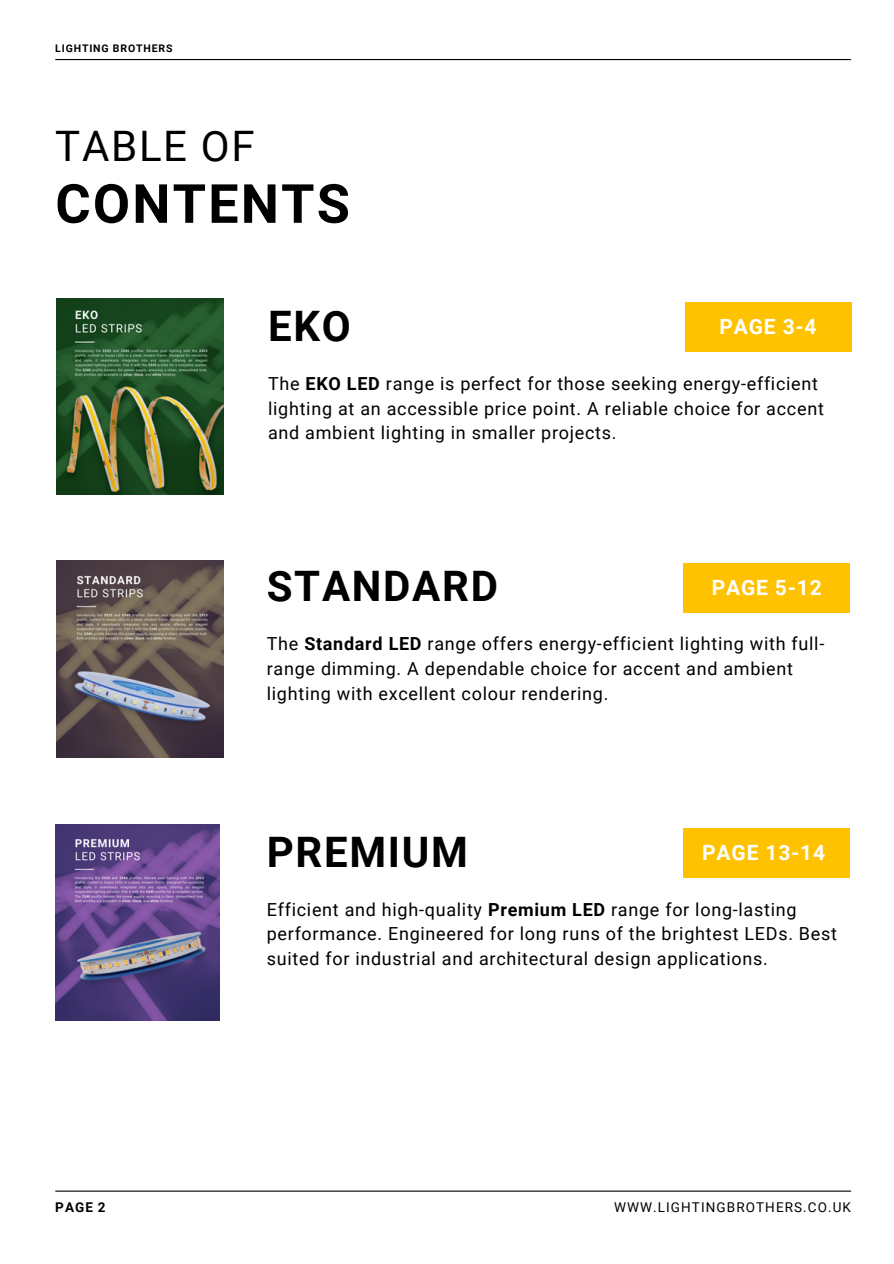
<style>
.page{position:relative;width:894px;height:1264px;background:#fff}
.page>*{position:absolute;margin:0;border:0;box-sizing:border-box;transform-origin:0 0}
.t1{font:700 54px "Roboto";letter-spacing:.04em;color:#000}
.t2{font:700 42px "Roboto";letter-spacing:.04em;color:#000}
.t3{font:42px "Roboto";letter-spacing:.04em;color:#000}
.t4{font:700 21px "Roboto";letter-spacing:.04em;color:#fff}
.t5{font:18px/24.8px "Roboto";letter-spacing:.04em;color:#000}
.t6{font:13.5px "Roboto";letter-spacing:.08em;color:#000}
.t7{font:700 13.5px "Roboto";color:#000}
.t8{font:700 10.5px "Roboto";letter-spacing:.08em;color:#000}
.s1{font-weight:700}
</style>
<div class="page">
<hr style="left:55px;top:59px;width:795px;height:1px;background:#000">
<hr style="left:55px;top:1190px;width:795px;height:1px;background:#000">
<div style="left:684px;top:302px;width:166px;height:50px;background:#ffc200"></div>
<div style="left:683px;top:563px;width:166px;height:50px;background:#ffc200"></div>
<div style="left:683px;top:828px;width:166px;height:50px;background:#ffc200"></div>
<img style="left:57px;top:298px;width:166px;height:196px">
<img style="left:55px;top:824px;width:165px;height:196px">
<img style="left:57px;top:560px;width:166px;height:197px">
<h1 class="t8" style="left:55px;top:42px;width:119px">LIGHTING BROTHERS</h1>
<p class="t3" style="left:55px;top:122px;width:201px">TABLE OF</p>
<h2 class="t1" style="left:55px;top:173px;width:296px">CONTENTS</h2>
<p class="t2" style="left:268px;top:302px;width:84px">EKO</p>
<p class="t4" style="left:719px;top:314px;width:99px">PAGE 3-4</p>
<h5 class="t5" style="left:268px;top:371px;width:557px">The <span class="s1">EKO LED</span> range is perfect for those seeking energy-efficient lighting at an accessible price point. A reliable choice for accent and ambient lighting in smaller projects.</h5>
<h2 class="t2" style="left:267px;top:562px;width:233px">STANDARD</h2>
<p class="t4" style="left:711px;top:575px;width:111px">PAGE 5-12</p>
<p class="t5" style="left:267px;top:632px;width:559px">The <span class="s1">Standard LED</span> range offers energy-efficient lighting with full&shy;range dimming. A dependable choice for accent and ambient lighting with excellent colour rendering.</p>
<h4 class="t2" style="left:267px;top:827px;width:203px">PREMIUM</h4>
<h3 class="t4" style="left:702px;top:840px;width:124px">PAGE 13-14</h3>
<h2 class="t5" style="left:267px;top:897px;width:571px">Efficient and high-quality <span class="s1">Premium LED</span> range for long-lasting performance. Engineered for long runs of the brightest LEDs. Best suited for industrial and architectural design applications.</h2>
<h4 class="t7" style="left:55px;top:1199px;width:52px">PAGE 2</h4>
<h5 class="t6" style="left:614px;top:1199px;width:238px">WWW.LIGHTINGBROTHERS.CO.UK</h5>
</div>
